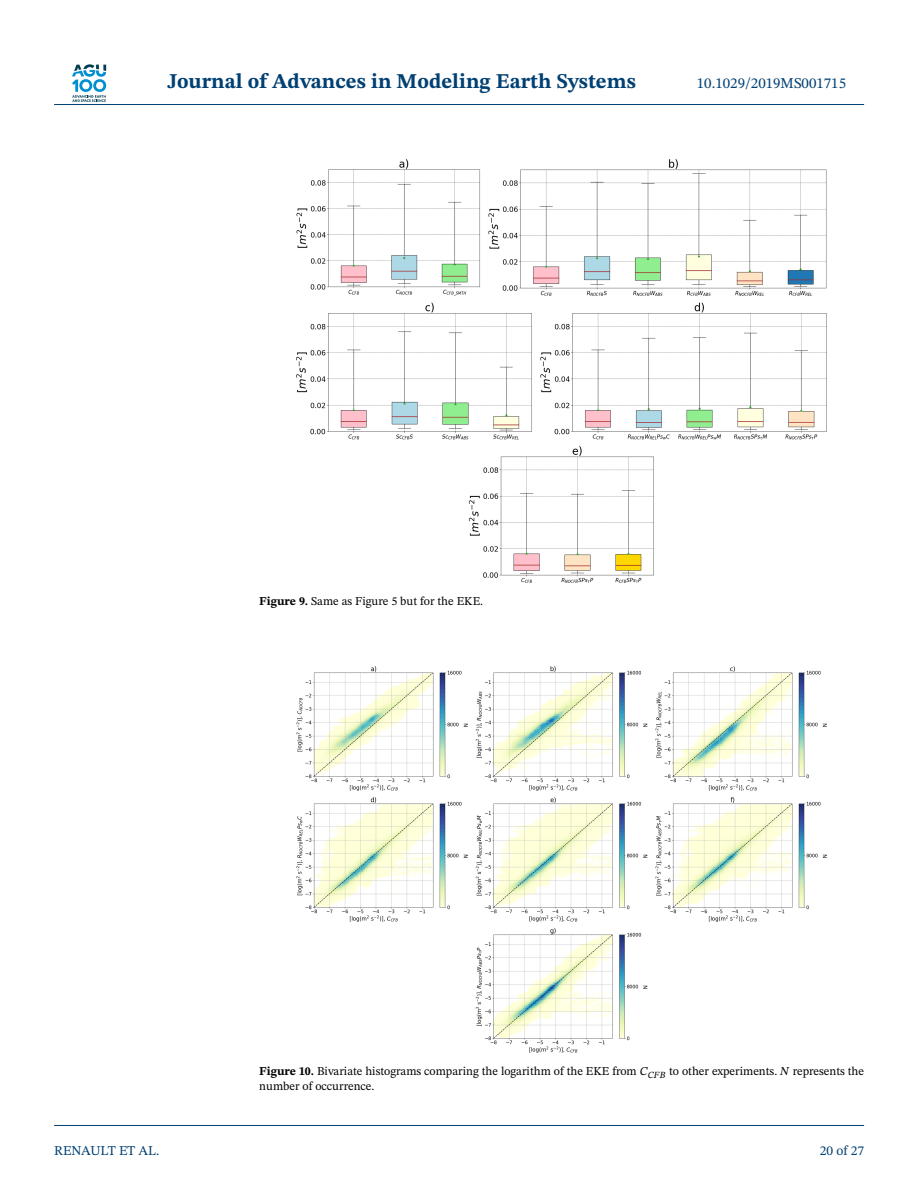
<style>
.page{position:relative;width:918px;height:1188px;background:#fff}
.page>*{position:absolute;margin:0;border:0;box-sizing:border-box;transform-origin:0 0}
.t1{font:700 21px "STIX Two Text";color:#004073}
.t2{font:15px "STIX Two Text";color:#004073}
.t3{font:13.5px "STIX Two Text";color:#004073}
.t4{font:12px/15px "STIX Two Text";color:#000}
.s1{font-weight:700}
.s2{font-style:italic}
</style>
<div class="page">
<svg style="left:72px;top:64px;width:34px;height:38px"></svg>
<hr style="left:54px;top:104px;width:810px;height:1px;background:#004073">
<img style="left:296px;top:159px;width:531px;height:424px">
<img style="left:296px;top:666px;width:531px;height:387px">
<hr style="left:54px;top:1125px;width:810px;height:1px;background:#004073">
<h1 class="t1" style="left:167px;top:73px;width:470px">Journal of Advances in Modeling Earth Systems</h1>
<p class="t2" style="left:697px;top:77px;width:151px">10.1029/2019MS001715</p>
<p class="t4" style="left:259px;top:594px;width:225px"><span class="s1">Figure 9.</span> Same as Figure 5 but for the EKE.</p>
<p class="t4" style="left:259px;top:1064px;width:606px"><span class="s1">Figure 10.</span> Bivariate histograms comparing the logarithm of the EKE from <span class="s2">C</span><sub>CFB</sub> to other experiments. <span class="s2">N</span> represents the number of occurrence.</p>
<p class="t3" style="left:54px;top:1145px;width:107px">RENAULT ET AL.</p>
<p class="t3" style="left:820px;top:1145px;width:46px">20 of 27</p>
</div>
